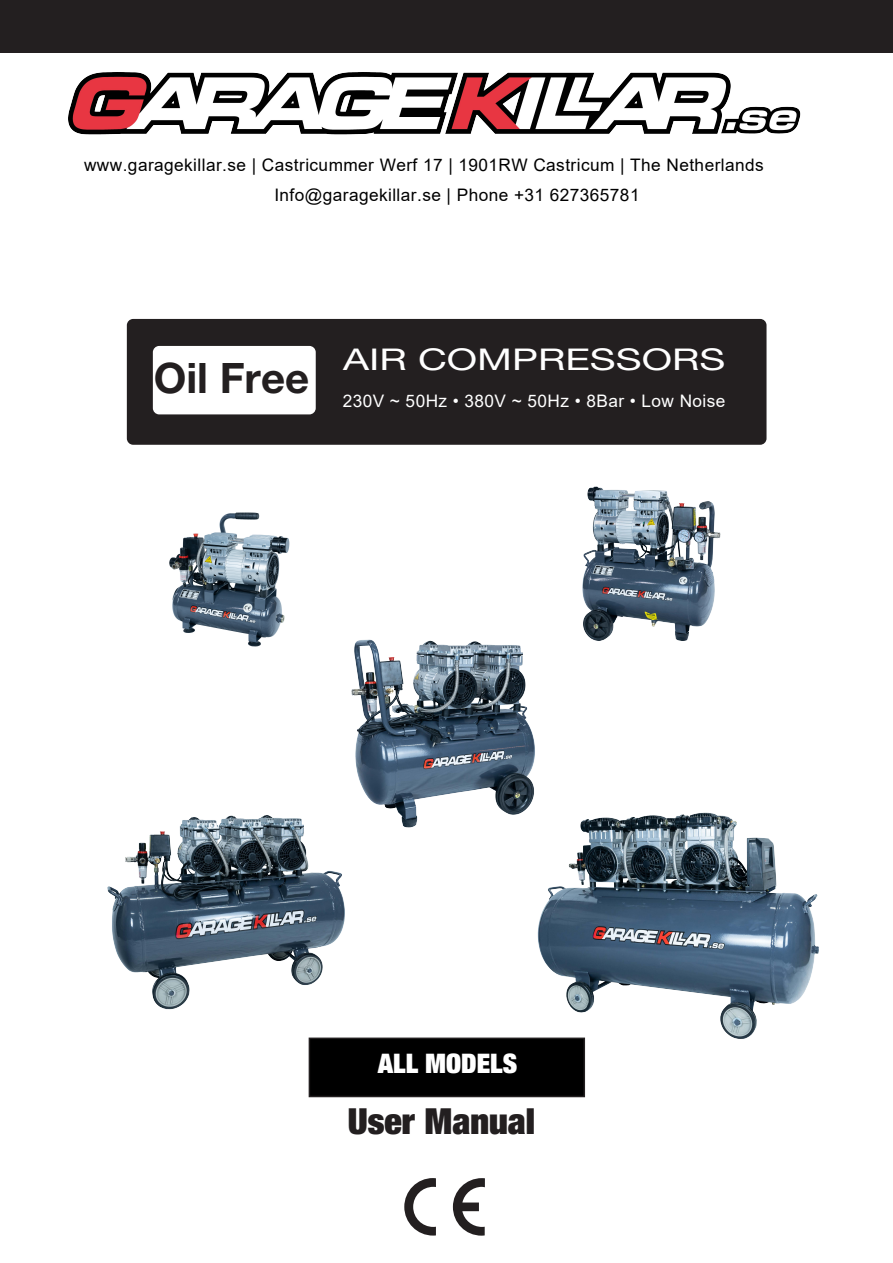
<style>
.page{position:relative;width:893px;height:1263px;background:#fff}
.page>*{position:absolute;margin:0;border:0;box-sizing:border-box;transform-origin:0 0}
.t1{font:700 42px "Helvetica Neue LT Std";color:#231f20}
.t2{font:900 condensed 36px "Helvetica Neue LT Std";color:#231f20}
.t3{font:30px "Helvetica Neue LT Std";color:#fff;scale:1.33 1}
.t4{font:900 condensed 27px "Helvetica Neue LT Std";color:#fff}
.t5{font:17.25px/30px "Arial";letter-spacing:.025em;color:#000}
.t6{font:17.25px "Arial";letter-spacing:.025em;color:#fff}
</style>
<div class="page">
<div style="left:0;top:0;width:893px;height:53px;background:#231f20"></div>
<div style="left:309px;top:1038px;width:275px;height:58px;background:#000"></div>
<div style="left:309px;top:1037px;width:276px;height:60px;border:2px solid #231f20"></div>
<svg style="left:453px;top:1178px;width:32px;height:57px"></svg>
<svg style="left:404px;top:1178px;width:32px;height:57px"></svg>
<div style="left:127px;top:319px;width:639px;height:126px;background:#231f20;border-radius:6px"></div>
<div style="left:153px;top:346px;width:163px;height:68px;background:#fff;border-radius:6px"></div>
<img style="left:69px;top:72px;width:732px;height:63px">
<img style="left:169px;top:512px;width:121px;height:135px">
<img style="left:582px;top:486px;width:139px;height:155px">
<img style="left:287px;top:621px;width:322px;height:206px">
<img style="left:107px;top:780px;width:306px;height:230px">
<img style="left:466px;top:774px;width:353px;height:284px">
<p class="t5" style="left:274px;top:150px;width:491px;text-indent:-190px">www.garagekillar.se | Castricummer Werf 17 | 1901RW Castricum | The Netherlands<br>Info@garagekillar.se | Phone +31 627365781</p>
<p class="t1" style="left:154px;top:352px;width:157px">Oil Free</p>
<h3 class="t3" style="left:343px;top:342px;width:289px">AIR COMPRESSORS</h3>
<p class="t6" style="left:343px;top:389px;width:384px">230V ~ 50Hz • 380V ~ 50Hz • 8Bar • Low Noise</p>
<p class="t4" style="left:378px;top:1046px;width:141px">ALL MODELS</p>
<p class="t2" style="left:348px;top:1098px;width:189px">User Manual</p>
</div>
